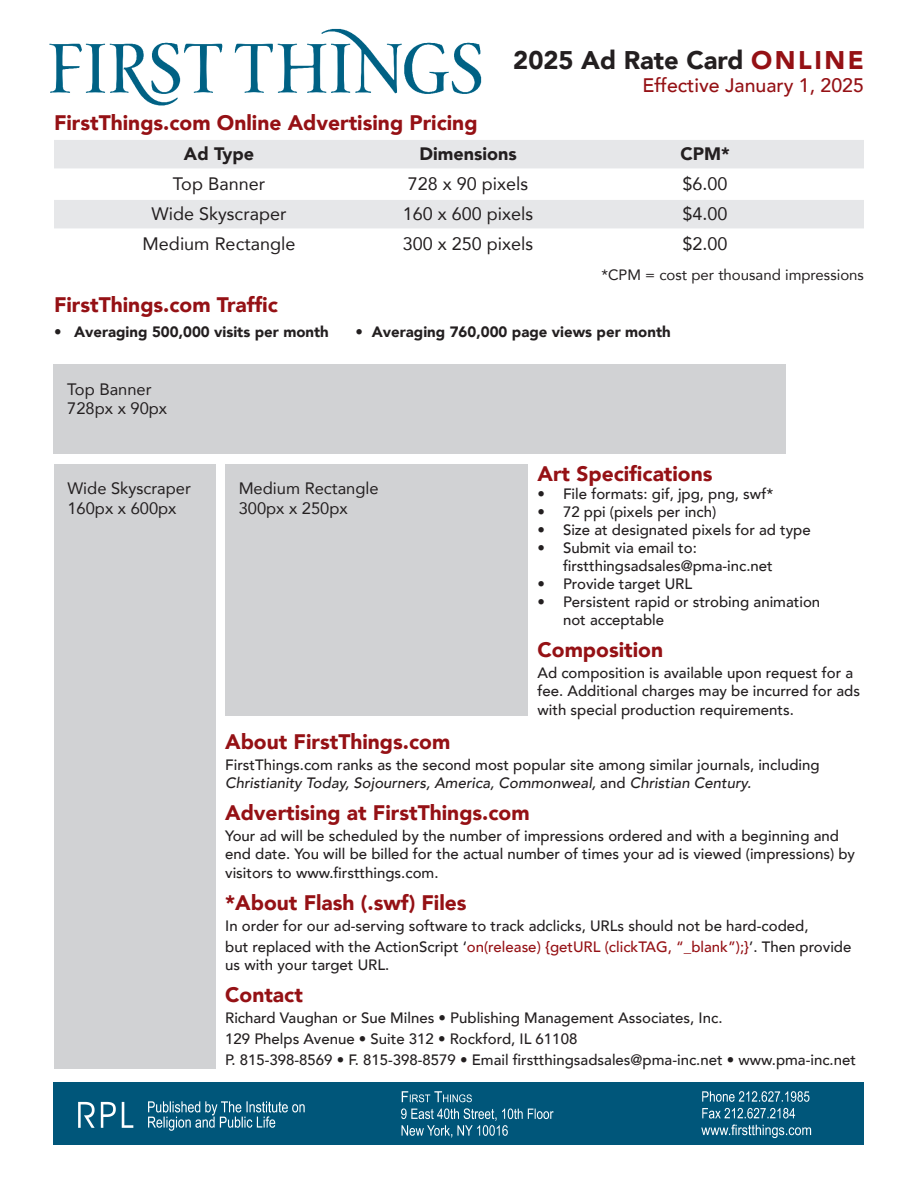
<style>
.page{position:relative;width:918px;height:1188px;background:#fff}
.page>*{position:absolute;margin:0;border:0;box-sizing:border-box;transform-origin:0 0}
.t1{font:900 25.5px "Avenir";color:#231f20}
.t2{font:900 21px "Avenir";color:#951115}
.t3{font:500 19.5px "Avenir";color:#951115}
.t4{font:18px "Avenir";color:#231f20}
.t5{font:900 18px "Avenir";color:#231f20}
.t6{font:16.5px/19.8px "Avenir";color:#231f20}
.t7{font:500 15px/18.5px "Avenir";color:#231f20}
.t8{font:900 15px "Avenir";color:#231f20}
.t9{font:15px "Avenir";color:#231f20}
.s1{color:#951115}
.s2{font-style:italic}
</style>
<div class="page">
<img style="left:49px;top:28px;width:433px;height:78px">
<img style="left:54px;top:1082px;width:810px;height:62px">
<div style="left:54px;top:140px;width:810px;height:28px;background:#e6e7e9"></div>
<div style="left:54px;top:200px;width:810px;height:28px;background:#e6e7e9"></div>
<div style="left:54px;top:364px;width:732px;height:90px;background:#d1d2d4"></div>
<div style="left:54px;top:464px;width:161px;height:605px;background:#d1d2d4"></div>
<div style="left:225px;top:464px;width:302px;height:252px;background:#d1d2d4"></div>
<h1 class="t1" style="left:513px;top:38px;width:352px">2025 Ad Rate Card <span class="s1">ONLINE</span></h1>
<h3 class="t3" style="left:643px;top:69px;width:223px">Effective January 1, 2025</h3>
<h2 class="t2" style="left:54px;top:105px;width:425px">FirstThings.com Online Advertising Pricing</h2>
<p class="t5" style="left:184px;top:139px;width:72px">Ad Type</p>
<p class="t5" style="left:419px;top:139px;width:99px">Dimensions</p>
<p class="t5" style="left:680px;top:139px;width:51px">CPM*</p>
<p class="t4" style="left:173px;top:170px;width:94px">Top Banner</p>
<p class="t4" style="left:408px;top:170px;width:122px">728 x 90 pixels</p>
<p class="t4" style="left:682px;top:170px;width:47px">$6.00</p>
<p class="t4" style="left:152px;top:200px;width:136px">Wide Skyscraper</p>
<p class="t4" style="left:403px;top:200px;width:132px">160 x 600 pixels</p>
<p class="t4" style="left:682px;top:200px;width:47px">$4.00</p>
<p class="t4" style="left:143px;top:230px;width:154px">Medium Rectangle</p>
<p class="t4" style="left:403px;top:230px;width:132px">300 x 250 pixels</p>
<p class="t4" style="left:682px;top:230px;width:47px">$2.00</p>
<p class="t9" style="left:601px;top:263px;width:264px">*CPM = cost per thousand impressions</p>
<h2 class="t2" style="left:54px;top:287px;width:226px">FirstThings.com Traffic</h2>
<p class="t8" style="left:54px;top:319px;width:276px">• Averaging 500,000 visits per month</p>
<p class="t8" style="left:356px;top:319px;width:317px">• Averaging 760,000 page views per month</p>
<p class="t6" style="left:67px;top:378px;width:101px">Top Banner<br>728px x 90px</p>
<p class="t6" style="left:67px;top:478px;width:125px">Wide Skyscraper<br>160px x 600px</p>
<p class="t6" style="left:239px;top:478px;width:141px">Medium Rectangle<br>300px x 250px</p>
<h2 class="t2" style="left:538px;top:456px;width:177px">Art Specifications</h2>
<p class="t7" style="left:538px;top:484px;width:237px">• File formats: gif, jpg, png, swf*</p>
<p class="t7" style="left:538px;top:502px;width:180px">• 72 ppi (pixels per inch)</p>
<p class="t7" style="left:538px;top:520px;width:275px">• Size at designated pixels for ad type</p>
<p class="t7" style="left:563px;top:538px;width:211px;line-height:18px;text-indent:-26px">• Submit via email to: firstthingsadsales@pma-inc.net</p>
<p class="t7" style="left:538px;top:574px;width:156px">• Provide target URL</p>
<p class="t7" style="left:563px;top:592px;width:259px;line-height:18px;text-indent:-26px">• Persistent rapid or strobing animation not acceptable</p>
<h2 class="t2" style="left:538px;top:632px;width:127px">Composition</h2>
<p class="t7" style="left:538px;top:662px;width:324px">Ad composition is available upon request for a fee. Additional charges may be incurred for ads with special production requirements.</p>
<h2 class="t2" style="left:225px;top:723px;width:227px">About FirstThings.com</h2>
<p class="t7" style="left:225px;top:754px;width:596px">FirstThings.com ranks as the second most popular site among similar journals, including<br><span class="s2">Christianity Today, Sojourners, America, Commonweal,</span> and <span class="s2">Christian Century.</span></p>
<h2 class="t2" style="left:225px;top:795px;width:306px">Advertising at FirstThings.com</h2>
<p class="t7" style="left:225px;top:826px;width:631px">Your ad will be scheduled by the number of impressions ordered and with a beginning and end date. You will be billed for the actual number of times your ad is viewed (impressions) by visitors to www.firstthings.com.</p>
<h2 class="t2" style="left:225px;top:884px;width:243px">*About Flash (.swf) Files</h2>
<p class="t7" style="left:225px;top:914px;width:628px;line-height:20.9px">In order for our ad-serving software to track adclicks, URLs should not be hard-coded,<br>but replaced with the ActionScript ‘<span class="s1">on(release) {getURL (clickTAG, “_blank”);}</span>’. Then provide</p>
<p class="t7" style="left:225px;top:955px;width:166px">us with your target URL.</p>
<h2 class="t2" style="left:225px;top:977px;width:79px">Contact</h2>
<p class="t7" style="left:225px;top:1006px;width:632px;line-height:20.9px">Richard Vaughan or Sue Milnes • Publishing Management Associates, Inc.<br>129 Phelps Avenue • Suite 312 • Rockford, IL 61108<br>P. 815-398-8569 • F. 815-398-8579 • Email firstthingsadsales@pma-inc.net • www.pma-inc.net</p>
</div>
